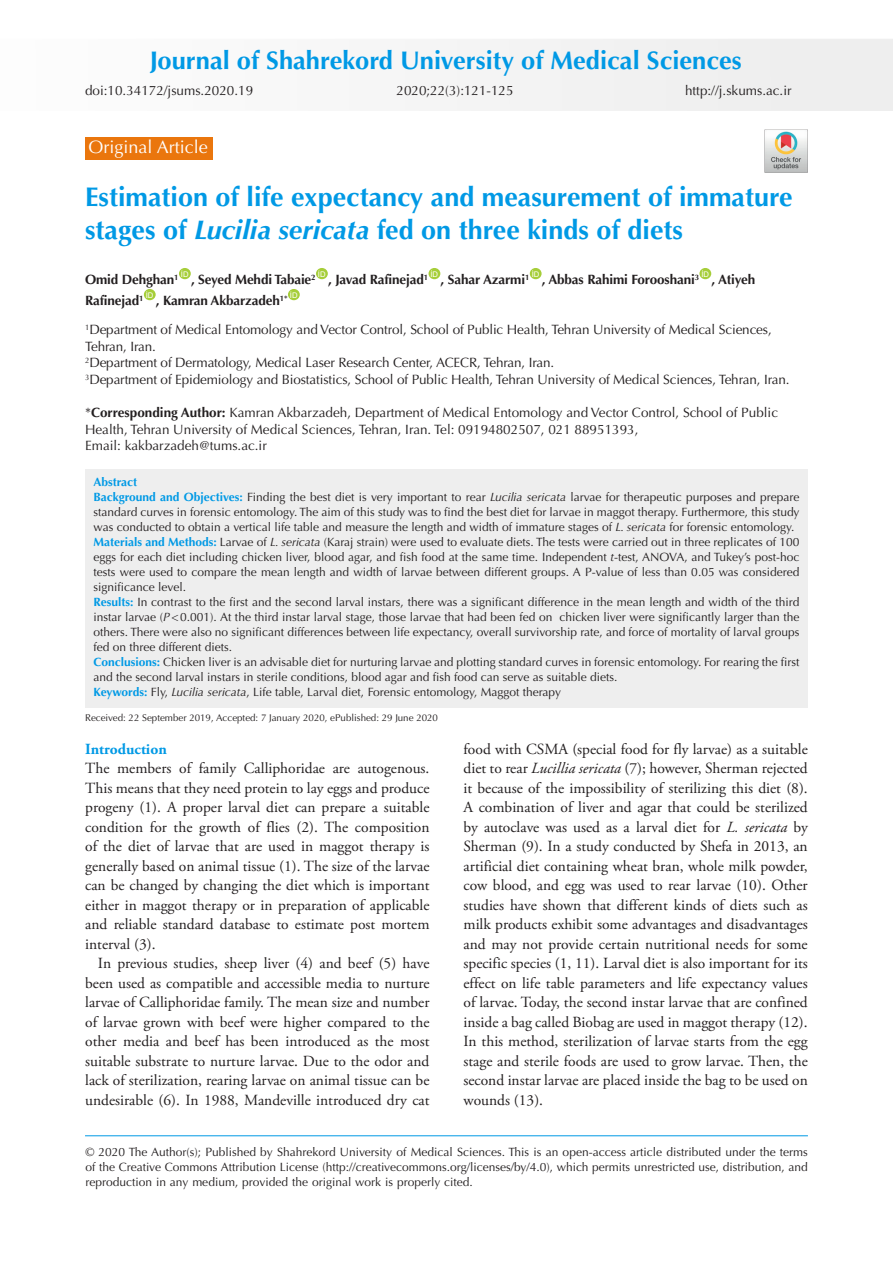
<style>
.page{position:relative;width:893px;height:1263px;background:#fff}
.page>*{position:absolute;margin:0;border:0;box-sizing:border-box;transform-origin:0 0}
.t1{font:700 27px/33px "Optima LT Std";color:#0099e5}
.t2{font:700 25.5px "Optima LT Std";color:#0099e5}
.t3{font:18px "Optima LT Std";color:#fff}
.t4{font:15.45px/19.5px "Adobe Garamond Pro";color:#231f20;text-align:justify}
.t5{font:700 15.45px "Adobe Garamond Pro";color:#0099e5}
.t6{font:13.5px/16.5px "Optima LT Std";letter-spacing:-.01em;color:#231f20}
.t7{font:700 13.5px "Optima LT Std";letter-spacing:-.01em;color:#231f20}
.t8{font:12px/15px "Optima LT Std";color:#231f20;text-align:justify}
.t9{font:700 12px "Optima LT Std";color:#0099e5}
.t10{font:9.75px "Optima LT Std";color:#231f20}
.t11{font:7.8px "Arial";color:#fff}
.s1{font-style:italic}
.s2{font-weight:700}
.s3{font-weight:700;color:#0099e5}
</style>
<div class="page">
<div style="left:457px;top:39px;width:436px;height:72px;background:#f0f0f0"></div>
<hr style="left:85px;top:1135px;width:723px;height:1px;background:#0099e5">
<div style="left:179px;top:268px;width:12px;height:11px;background:#a6ce39;border-radius:50%"></div>
<div style="left:316px;top:268px;width:12px;height:11px;background:#a6ce39;border-radius:50%"></div>
<div style="left:429px;top:268px;width:11px;height:11px;background:#a6ce39;border-radius:50%"></div>
<div style="left:530px;top:268px;width:12px;height:11px;background:#a6ce39;border-radius:50%"></div>
<div style="left:699px;top:268px;width:12px;height:11px;background:#a6ce39;border-radius:50%"></div>
<div style="left:144px;top:289px;width:12px;height:11px;background:#a6ce39;border-radius:50%"></div>
<div style="left:288px;top:289px;width:12px;height:11px;background:#a6ce39;border-radius:50%"></div>
<div style="left:85px;top:137px;width:128px;height:23px;background:#ea760d"></div>
<div style="left:85px;top:469px;width:723px;height:238px;background:#eee"></div>
<img style="left:765px;top:129px;width:43px;height:43px">
<p class="t2" style="left:150px;top:46px;width:594px">Journal of Shahrekord University of Medical Sciences</p>
<p class="t6" style="left:85px;top:82px;width:170px">doi:10.34172/jsums.2020.19</p>
<p class="t6" style="left:396px;top:82px;width:119px">2020;22(3):121-125</p>
<p class="t3" style="left:88px;top:137px;width:121px">Original Article</p>
<p class="t6" style="left:685px;top:82px;width:108px">http://j.skums.ac.ir</p>
<p class="t1" style="left:85px;top:181px;width:709px">Estimation of life expectancy and measurement of immature stages of <span class="s1">Lucilia sericata</span> fed on three kinds of diets</p>
<p class="t7" style="left:85px;top:272px;width:95px">Omid Dehghan<sup>1</sup></p>
<p class="t11" style="left:181px;top:269px;width:9px">ID</p>
<p class="t11" style="left:318px;top:269px;width:9px">ID</p>
<p class="t11" style="left:430px;top:269px;width:9px">ID</p>
<p class="t11" style="left:532px;top:269px;width:9px">ID</p>
<p class="t11" style="left:701px;top:269px;width:9px">ID</p>
<p class="t7" style="left:328px;top:272px;width:102px">, Javad Rafinejad<sup>1</sup></p>
<p class="t7" style="left:191px;top:272px;width:126px">, Seyed Mehdi Tabaie<sup>2</sup></p>
<p class="t7" style="left:441px;top:272px;width:90px">, Sahar Azarmi<sup>1</sup></p>
<p class="t7" style="left:542px;top:272px;width:159px">, Abbas Rahimi Forooshani<sup>3</sup></p>
<p class="t7" style="left:711px;top:272px;width:45px">, Atiyeh</p>
<p class="t11" style="left:290px;top:290px;width:9px">ID</p>
<p class="t6" style="left:85px;top:322px;width:688px"><sup>1</sup>Department of Medical Entomology and Vector Control, School of Public Health, Tehran University of Medical Sciences,<br>Tehran, Iran.</p>
<p class="t6" style="left:85px;top:355px;width:471px"><sup>2</sup>Department of Dermatology, Medical Laser Research Center, ACECR, Tehran, Iran.</p>
<p class="t6" style="left:85px;top:371px;width:706px"><sup>3</sup>Department of Epidemiology and Biostatistics, School of Public Health, Tehran University of Medical Sciences, Tehran, Iran.</p>
<p class="t6" style="left:85px;top:404px;width:694px">*<span class="s2">Corresponding Author:</span> Kamran Akbarzadeh, Department of Medical Entomology and Vector Control, School of Public<br>Health, Tehran University of Medical Sciences, Tehran, Iran. Tel: 09194802507, 021 88951393,</p>
<p class="t6" style="left:85px;top:437px;width:183px">Email: kakbarzadeh@tums.ac.ir</p>
<p class="t11" style="left:146px;top:290px;width:9px">ID</p>
<p class="t7" style="left:85px;top:293px;width:60px">Rafinejad<sup>1</sup></p>
<p class="t7" style="left:156px;top:293px;width:133px">, Kamran Akbarzadeh<sup>1*</sup></p>
<p class="t9" style="left:94px;top:475px;width:45px">Abstract</p>
<p class="t8" style="left:94px;top:490px;width:707px"><span class="s3">Background and Objectives:</span> Finding the best diet is very important to rear <span class="s1">Lucilia sericata</span> larvae for therapeutic purposes and prepare standard curves in forensic entomology. The aim of this study was to find the best diet for larvae in maggot therapy. Furthermore, this study was conducted to obtain a vertical life table and measure the length and width of immature stages of <span class="s1">L. sericata</span> for forensic entomology.</p>
<p class="t8" style="left:94px;top:535px;width:707px"><span class="s3">Materials and Methods:</span> Larvae of <span class="s1">L. sericata</span> (Karaj strain) were used to evaluate diets. The tests were carried out in three replicates of 100 eggs for each diet including chicken liver, blood agar, and fish food at the same time. Independent <span class="s1">t</span>-test, ANOVA, and Tukey’s post-hoc tests were used to compare the mean length and width of larvae between different groups. A P-value of less than 0.05 was considered significance level.</p>
<p class="t8" style="left:94px;top:595px;width:707px"><span class="s3">Results:</span> In contrast to the first and the second larval instars, there was a significant difference in the mean length and width of the third instar larvae (<span class="s1">P</span>&lt;0.001). At the third instar larval stage, those larvae that had been fed on chicken liver were significantly larger than the others. There were also no significant differences between life expectancy, overall survivorship rate, and force of mortality of larval groups fed on three different diets.</p>
<p class="t8" style="left:94px;top:655px;width:707px"><span class="s3">Conclusions:</span> Chicken liver is an advisable diet for nurturing larvae and plotting standard curves in forensic entomology. For rearing the first and the second larval instars in sterile conditions, blood agar and fish food can serve as suitable diets.</p>
<p class="t8" style="left:94px;top:685px;width:469px"><span class="s3">Keywords:</span> Fly, <span class="s1">Lucilia sericata</span>, Life table, Larval diet, Forensic entomology, Maggot therapy</p>
<p class="t10" style="left:85px;top:712px;width:354px">Received: 22 September 2019, Accepted: 7 January 2020, ePublished: 29 June 2020</p>
<p class="t5" style="left:85px;top:740px;width:83px">Introduction</p>
<p class="t4" style="left:85px;top:759px;width:346px">The members of family Calliphoridae are autogenous.<br>This means that they need protein to lay eggs and produce progeny (1). A proper larval diet can prepare a suitable condition for the growth of flies (2). The composition of the diet of larvae that are used in maggot therapy is generally based on animal tissue (1). The size of the larvae can be changed by changing the diet which is important either in maggot therapy or in preparation of applicable and reliable standard database to estimate post mortem interval (3).</p>
<p class="t4" style="left:85px;top:954px;width:346px;text-indent:13px">In previous studies, sheep liver (4) and beef (5) have been used as compatible and accessible media to nurture larvae of Calliphoridae family. The mean size and number of larvae grown with beef were higher compared to the other media and beef has been introduced as the most suitable substrate to nurture larvae. Due to the odor and lack of sterilization, rearing larvae on animal tissue can be undesirable (6). In 1988, Mandeville introduced dry cat</p>
<p class="t4" style="left:463px;top:740px;width:346px">food with CSMA (special food for fly larvae) as a suitable diet to rear <span class="s1">Lucillia sericata</span> (7); however, Sherman rejected it because of the impossibility of sterilizing this diet (8).<br>A combination of liver and agar that could be sterilized by autoclave was used as a larval diet for <span class="s1">L. sericata</span> by Sherman (9). In a study conducted by Shefa in 2013, an artificial diet containing wheat bran, whole milk powder, cow blood, and egg was used to rear larvae (10). Other studies have shown that different kinds of diets such as milk products exhibit some advantages and disadvantages and may not provide certain nutritional needs for some specific species (1, 11). Larval diet is also important for its effect on life table parameters and life expectancy values of larvae. Today, the second instar larvae that are confined inside a bag called Biobag are used in maggot therapy (12).<br>In this method, sterilization of larvae starts from the egg stage and sterile foods are used to grow larvae. Then, the second instar larvae are placed inside the bag to be used on wounds (13).</p>
<p class="t8" style="left:85px;top:1144px;width:724px">© 2020 The Author(s); Published by Shahrekord University of Medical Sciences. This is an open-access article distributed under the terms of the Creative Commons Attribution License (http://creativecommons.org/licenses/by/4.0), which permits unrestricted use, distribution, and reproduction in any medium, provided the original work is properly cited.</p>
</div>
